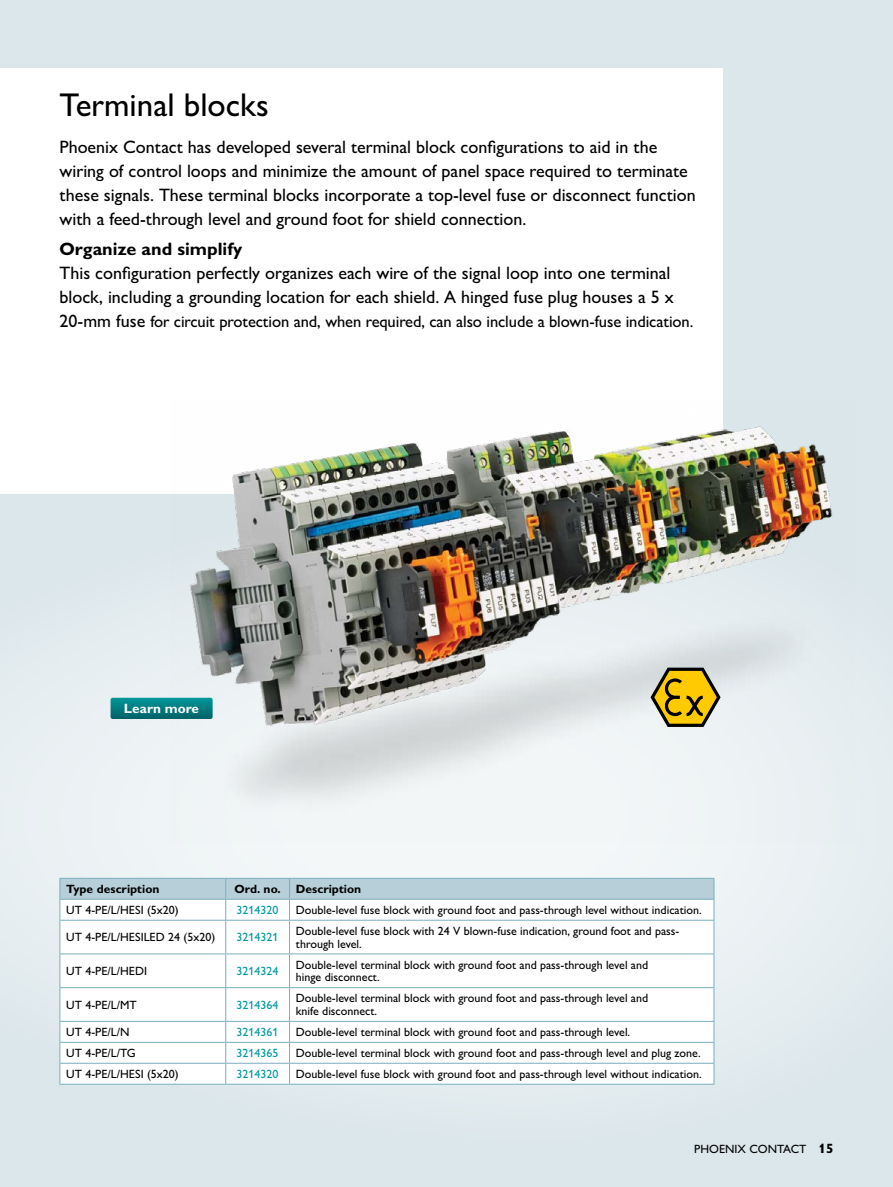
<style>
.page{position:relative;width:893px;height:1187px;background:#fff}
.page>*{position:absolute;margin:0;border:0;box-sizing:border-box;transform-origin:0 0}
.t1{font:33px "Px C Gill Alt One";color:#000}
.t2{font:18px/24px "Px C Gill Alt One";color:#000}
.t3{font:700 18px "Px C Gill Alt One";color:#000}
.t4{font:16.5px "Px C Gill Alt One";letter-spacing:-.005em;color:#000}
.t5{font:700 13.5px "Px C Gill Alt One";color:#fff}
.t6{font:12px/12.8px "Px C Gill Alt One";color:#000}
.t7{font:12px "Px C Gill Alt One";color:#0099a1}
.t8{font:700 12px "Px C Gill Alt One";color:#000}
.s1{font-size:18px}
.s2{font-weight:700;font-size:13.5px}
</style>
<div class="page">
<div style="left:0;top:0;width:893px;height:1186px;background:#dce7eb"></div>
<svg style="left:0;top:493px;width:867px;height:592px;fill:#e7eff1"></svg>
<div style="left:0;top:68px;width:723px;height:425px;background:#fff"></div>
<img style="left:170px;top:426px;width:685px;height:416px">
<div style="left:61px;top:920px;width:653px;height:163px;background:#fff"></div>
<hr style="left:60px;top:877px;width:166px;height:1px;background:#7aafbe">
<hr style="left:226px;top:877px;width:64px;height:1px;background:#7aafbe">
<hr style="left:290px;top:877px;width:424px;height:1px;background:#7aafbe">
<svg style="left:60px;top:878px;width:655px;height:41px;background:#d5e3e8"></svg>
<hr style="left:60px;top:919px;width:166px;height:1px;background:#7aafbe">
<hr style="left:60px;top:920px;width:1px;height:33px;background:#7aafbe">
<hr style="left:226px;top:919px;width:64px;height:1px;background:#7aafbe">
<hr style="left:225px;top:920px;width:1px;height:33px;background:#7aafbe">
<hr style="left:290px;top:919px;width:424px;height:1px;background:#7aafbe">
<hr style="left:289px;top:920px;width:1px;height:33px;background:#7aafbe">
<hr style="left:714px;top:920px;width:1px;height:33px;background:#7aafbe">
<hr style="left:60px;top:953px;width:166px;height:1px;background:#7aafbe">
<hr style="left:60px;top:954px;width:1px;height:33px;background:#7aafbe">
<hr style="left:226px;top:953px;width:64px;height:1px;background:#7aafbe">
<hr style="left:225px;top:954px;width:1px;height:33px;background:#7aafbe">
<hr style="left:290px;top:953px;width:424px;height:1px;background:#7aafbe">
<hr style="left:289px;top:954px;width:1px;height:33px;background:#7aafbe">
<hr style="left:714px;top:954px;width:1px;height:33px;background:#7aafbe">
<hr style="left:60px;top:987px;width:166px;height:1px;background:#7aafbe">
<hr style="left:60px;top:987px;width:1px;height:33px;background:#7aafbe">
<hr style="left:226px;top:987px;width:64px;height:1px;background:#7aafbe">
<hr style="left:225px;top:987px;width:1px;height:33px;background:#7aafbe">
<hr style="left:290px;top:987px;width:424px;height:1px;background:#7aafbe">
<hr style="left:289px;top:987px;width:1px;height:33px;background:#7aafbe">
<hr style="left:714px;top:987px;width:1px;height:33px;background:#7aafbe">
<hr style="left:60px;top:1020px;width:166px;height:1px;background:#7aafbe">
<hr style="left:226px;top:1020px;width:64px;height:1px;background:#7aafbe">
<hr style="left:290px;top:1020px;width:424px;height:1px;background:#7aafbe">
<hr style="left:60px;top:1041px;width:166px;height:1px;background:#7aafbe">
<hr style="left:226px;top:1041px;width:64px;height:1px;background:#7aafbe">
<hr style="left:290px;top:1041px;width:424px;height:1px;background:#7aafbe">
<hr style="left:60px;top:1062px;width:166px;height:1px;background:#7aafbe">
<svg style="left:60px;top:1021px;width:1px;height:62px"></svg>
<hr style="left:226px;top:1062px;width:64px;height:1px;background:#7aafbe">
<svg style="left:225px;top:1021px;width:1px;height:62px"></svg>
<hr style="left:290px;top:1062px;width:424px;height:1px;background:#7aafbe">
<svg style="left:289px;top:1021px;width:1px;height:62px"></svg>
<svg style="left:714px;top:1021px;width:1px;height:62px"></svg>
<hr style="left:60px;top:1083px;width:166px;height:1px;background:#7aafbe">
<hr style="left:226px;top:1083px;width:64px;height:1px;background:#7aafbe">
<hr style="left:290px;top:1083px;width:424px;height:1px;background:#7aafbe">
<svg style="left:650px;top:667px;width:71px;height:60px"></svg>
<svg style="left:111px;top:697px;width:102px;height:22px;background:#098085"></svg>
<h1 class="t1" style="left:60px;top:85px;width:211px">Terminal blocks</h1>
<p class="t2" style="left:60px;top:135px;width:638px">Phoenix Contact has developed several terminal block configurations to aid in the wiring of control loops and minimize the amount of panel space required to terminate these signals. These terminal blocks incorporate a top-level fuse or disconnect function with a feed-through level and ground foot for shield connection.</p>
<h2 class="t3" style="left:60px;top:238px;width:184px">Organize and simplify</h2>
<h2 class="t2" style="left:60px;top:261px;width:616px">This configuration perfectly organizes each wire of the signal loop into one terminal block, including a grounding location for each shield. A hinged fuse plug houses a 5 x</h2>
<h3 class="t4" style="left:60px;top:312px;width:635px"><span class="s1">20-mm fuse</span> for circuit protection and, when required, can also include a blown-fuse indication.</h3>
<p class="t5" style="left:124px;top:700px;width:77px">Learn more</p>
<p class="t8" style="left:66px;top:881px;width:95px">Type description</p>
<p class="t8" style="left:235px;top:881px;width:48px">Ord. no.</p>
<p class="t8" style="left:296px;top:881px;width:67px">Description</p>
<p class="t6" style="left:66px;top:903px;width:114px">UT 4-PE/L/HESI (5x20)</p>
<p class="t7" style="left:237px;top:902px;width:43px">3214320</p>
<p class="t6" style="left:296px;top:903px;width:407px">Double-level fuse block with ground foot and pass-through level without indication.</p>
<p class="t6" style="left:66px;top:930px;width:151px">UT 4-PE/L/HESILED 24 (5x20)</p>
<p class="t7" style="left:237px;top:929px;width:43px">3214321</p>
<p class="t6" style="left:296px;top:924px;width:385px">Double-level fuse block with 24 V blown-fuse indication, ground foot and pass&shy;through level.</p>
<p class="t6" style="left:66px;top:964px;width:82px">UT 4-PE/L/HEDI</p>
<p class="t7" style="left:237px;top:963px;width:43px">3214324</p>
<p class="t6" style="left:296px;top:957px;width:354px">Double-level terminal block with ground foot and pass-through level and hinge disconnect.</p>
<p class="t6" style="left:66px;top:997px;width:72px">UT 4-PE/L/MT</p>
<p class="t7" style="left:237px;top:997px;width:43px">3214364</p>
<p class="t6" style="left:296px;top:991px;width:354px">Double-level terminal block with ground foot and pass-through level and knife disconnect.</p>
<p class="t6" style="left:66px;top:1025px;width:65px">UT 4-PE/L/N</p>
<p class="t7" style="left:237px;top:1024px;width:43px">3214361</p>
<p class="t6" style="left:296px;top:1025px;width:336px">Double-level terminal block with ground foot and pass-through level.</p>
<p class="t6" style="left:66px;top:1046px;width:71px">UT 4-PE/L/TG</p>
<p class="t7" style="left:237px;top:1045px;width:43px">3214365</p>
<p class="t6" style="left:296px;top:1046px;width:406px">Double-level terminal block with ground foot and pass-through level and plug zone.</p>
<p class="t6" style="left:66px;top:1067px;width:114px">UT 4-PE/L/HESI (5x20)</p>
<p class="t7" style="left:237px;top:1066px;width:43px">3214320</p>
<p class="t6" style="left:296px;top:1067px;width:407px">Double-level fuse block with ground foot and pass-through level without indication.</p>
<p class="t6" style="left:694px;top:1142px;width:141px">PHOENIX CONTACT <span class="s2">15</span></p>
</div>
